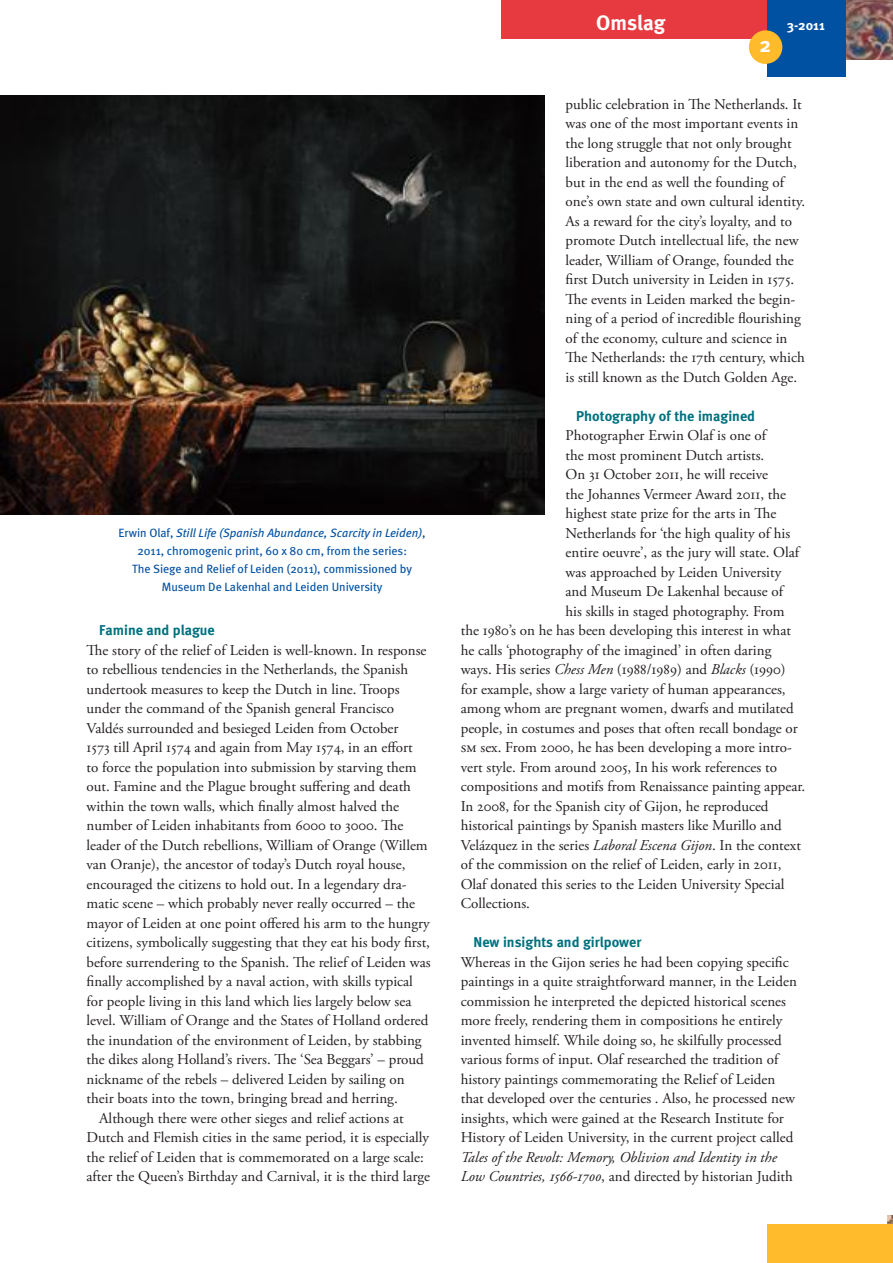
<style>
.page{position:relative;width:893px;height:1263px;background:#fff}
.page>*{position:absolute;margin:0;border:0;box-sizing:border-box;transform-origin:0 0}
.t1{font:700 21px "Meta";color:#fff}
.t2{font:15px/19.5px "Adobe Garamond Pro";color:#241f1f}
.t3{font:italic 15px/19.5px "Adobe Garamond Pro";color:#241f1f}
.t4{font:700 14.25px "Meta";color:#00717f}
.t5{font:700 13.5px "Meta";color:#fff}
.t6{font:12px/18px "Meta";color:#0051a2;text-align:center}
.s1{font-style:italic}
.s2{font-style:normal}
</style>
<div class="page">
<img style="left:887px;top:1215px;width:6px;height:10px">
<div style="left:767px;top:1225px;width:126px;height:38px;background:#ffbb2b"></div>
<img style="left:846px;top:0;width:47px;height:60px">
<div style="left:501px;top:0;width:278px;height:39px;background:#e63a40"></div>
<div style="left:767px;top:0;width:79px;height:77px;background:#0051a2"></div>
<div style="left:749px;top:30px;width:33px;height:34px;background:#ffbb2b;border-radius:50%"></div>
<img style="left:0;top:96px;width:544px;height:419px">
<p class="t6" style="left:119px;top:523px;width:308px">Erwin Olaf, <span class="s1">Still Life (Spanish Abundance, Scarcity in Leiden)</span>, 2011, chromogenic print, 60 x 80 cm, from the series:<br>The Siege and Relief of Leiden (2011), commissioned by Museum De Lakenhal and Leiden University</p>
<p class="t4" style="left:99px;top:621px;width:117px">Famine and plague</p>
<p class="t2" style="left:87px;top:641px;width:342px">The story of the relief of Leiden is well-known. In response</p>
<p class="t2" style="left:87px;top:660px;width:323px">to rebellious tendencies in the Netherlands, the Spanish</p>
<p class="t2" style="left:87px;top:680px;width:315px">undertook measures to keep the Dutch in line. Troops</p>
<p class="t2" style="left:87px;top:699px;width:309px">under the command of the Spanish general Francisco</p>
<p class="t2" style="left:87px;top:719px;width:313px">Valdés surrounded and besieged Leiden from October</p>
<p class="t2" style="left:87px;top:738px;width:328px">1573 till April 1574 and again from May 1574, in an effort</p>
<p class="t2" style="left:87px;top:758px;width:331px">to force the population into submission by starving them</p>
<p class="t2" style="left:87px;top:777px;width:326px">out. Famine and the Plague brought suffering and death</p>
<p class="t2" style="left:87px;top:797px;width:314px">within the town walls, which finally almost halved the</p>
<p class="t2" style="left:87px;top:816px;width:318px">number of Leiden inhabitants from 6000 to 3000. The</p>
<p class="t2" style="left:87px;top:836px;width:343px">leader of the Dutch rebellions, William of Orange (Willem</p>
<p class="t2" style="left:87px;top:855px;width:320px">van Oranje), the ancestor of today’s Dutch royal house,</p>
<p class="t2" style="left:87px;top:875px;width:322px">encouraged the citizens to hold out. In a legendary dra-</p>
<p class="t2" style="left:87px;top:894px;width:330px">matic scene – which probably never really occurred – the</p>
<p class="t2" style="left:87px;top:914px;width:345px">mayor of Leiden at one point offered his arm to the hungry</p>
<p class="t2" style="left:87px;top:933px;width:345px">citizens, symbolically suggesting that they eat his body first,</p>
<p class="t2" style="left:87px;top:953px;width:346px">before surrendering to the Spanish. The relief of Leiden was</p>
<p class="t2" style="left:87px;top:972px;width:328px">finally accomplished by a naval action, with skills typical</p>
<p class="t2" style="left:87px;top:992px;width:326px">for people living in this land which lies largely below sea</p>
<p class="t2" style="left:87px;top:1011px;width:343px">level. William of Orange and the States of Holland ordered</p>
<p class="t2" style="left:87px;top:1031px;width:337px">the inundation of the environment of Leiden, by stabbing</p>
<p class="t2" style="left:87px;top:1050px;width:339px">the dikes along Holland’s rivers. The ‘Sea Beggars’ – proud</p>
<p class="t2" style="left:87px;top:1070px;width:319px">nickname of the rebels – delivered Leiden by sailing on</p>
<p class="t2" style="left:87px;top:1089px;width:313px">their boats into the town, bringing bread and herring.</p>
<p class="t2" style="left:99px;top:1109px;width:306px">Although there were other sieges and relief actions at</p>
<p class="t2" style="left:87px;top:1128px;width:344px">Dutch and Flemish cities in the same period, it is especially</p>
<p class="t2" style="left:87px;top:1148px;width:339px">the relief of Leiden that is commemorated on a large scale:</p>
<p class="t2" style="left:87px;top:1167px;width:345px">after the Queen’s Birthday and Carnival, it is the third large</p>
<h1 class="t1" style="left:596px;top:9px;width:71px">Omslag</h1>
<p class="t5" style="left:787px;top:17px;width:40px">3-2011</p>
<h1 class="t1" style="left:759px;top:32px;width:13px">2</h1>
<p class="t2" style="left:566px;top:95px;width:241px">public celebration in The Netherlands. It was one of the most important events in the long struggle that not only brought liberation and autonomy for the Dutch, but in the end as well the founding of one’s own state and own cultural identity.<br>As a reward for the city’s loyalty, and to promote Dutch intellectual life, the new leader, William of Orange, founded the first Dutch university in Leiden in 1575.<br>The events in Leiden marked the begin&shy;ning of a period of incredible flourishing of the economy, culture and science in The Netherlands: the 17th century, which is still known as the Dutch Golden Age.</p>
<p class="t4" style="left:576px;top:407px;width:180px">Photography of the imagined</p>
<p class="t2" style="left:566px;top:426px;width:202px">Photographer Erwin Olaf is one of</p>
<p class="t2" style="left:566px;top:446px;width:200px">the most prominent Dutch artists.</p>
<p class="t2" style="left:566px;top:465px;width:204px">On 31 October 2011, he will receive</p>
<p class="t2" style="left:566px;top:485px;width:222px">the Johannes Vermeer Award 2011, the</p>
<p class="t2" style="left:566px;top:504px;width:212px">highest state prize for the arts in The</p>
<p class="t2" style="left:566px;top:524px;width:226px">Netherlands for ‘the high quality of his</p>
<p class="t2" style="left:566px;top:543px;width:235px">entire oeuvre’, as the jury will state. Olaf</p>
<p class="t2" style="left:566px;top:563px;width:217px">was approached by Leiden University</p>
<p class="t2" style="left:566px;top:582px;width:219px">and Museum De Lakenhal because of</p>
<p class="t2" style="left:566px;top:602px;width:220px">his skills in staged photography. From</p>
<p class="t2" style="left:461px;top:621px;width:332px">the 1980’s on he has been developing this interest in what</p>
<p class="t2" style="left:461px;top:641px;width:312px">he calls ‘photography of the imagined’ in often daring</p>
<p class="t2" style="left:461px;top:660px;width:327px">ways. His series <span class="s1">Chess Men</span> (1988/1989) and <span class="s1">Blacks</span> (1990)</p>
<p class="t2" style="left:461px;top:680px;width:326px">for example, show a large variety of human appearances,</p>
<p class="t2" style="left:461px;top:699px;width:334px">among whom are pregnant women, dwarfs and mutilated</p>
<p class="t2" style="left:461px;top:719px;width:338px">people, in costumes and poses that often recall bondage or</p>
<p class="t2" style="left:461px;top:738px;width:333px">sm sex. From 2000, he has been developing a more intro-</p>
<p class="t2" style="left:461px;top:758px;width:318px">vert style. From around 2005, In his work references to</p>
<p class="t2" style="left:461px;top:777px;width:346px">compositions and motifs from Renaissance painting appear.</p>
<p class="t2" style="left:461px;top:797px;width:309px">In 2008, for the Spanish city of Gijon, he reproduced</p>
<p class="t2" style="left:461px;top:816px;width:323px">historical paintings by Spanish masters like Murillo and</p>
<p class="t2" style="left:461px;top:836px;width:342px">Velázquez in the series <span class="s1">Laboral Escena Gijon</span>. In the context</p>
<p class="t2" style="left:461px;top:855px;width:322px">of the commission on the relief of Leiden, early in 2011,</p>
<p class="t2" style="left:461px;top:875px;width:325px">Olaf donated this series to the Leiden University Special</p>
<p class="t2" style="left:461px;top:894px;width:71px">Collections.</p>
<p class="t4" style="left:473px;top:933px;width:169px">New insights and girlpower</p>
<p class="t2" style="left:461px;top:953px;width:338px">Whereas in the Gijon series he had been copying specific paintings in a quite straightforward manner, in the Leiden commission he interpreted the depicted historical scenes more freely, rendering them in compositions he entirely invented himself. While doing so, he skilfully processed various forms of input. Olaf researched the tradition of history paintings commemorating the Relief of Leiden that developed over the centuries . Also, he processed new insights, which were gained at the Research Institute for History of Leiden University, in the current project called</p>
<p class="t3" style="left:461px;top:1148px;width:334px">Tales of the Revolt: Memory, Oblivion and Identity in the<br>Low Countries, 1566-1700<span class="s2">, and directed by historian Judith</span></p>
</div>
